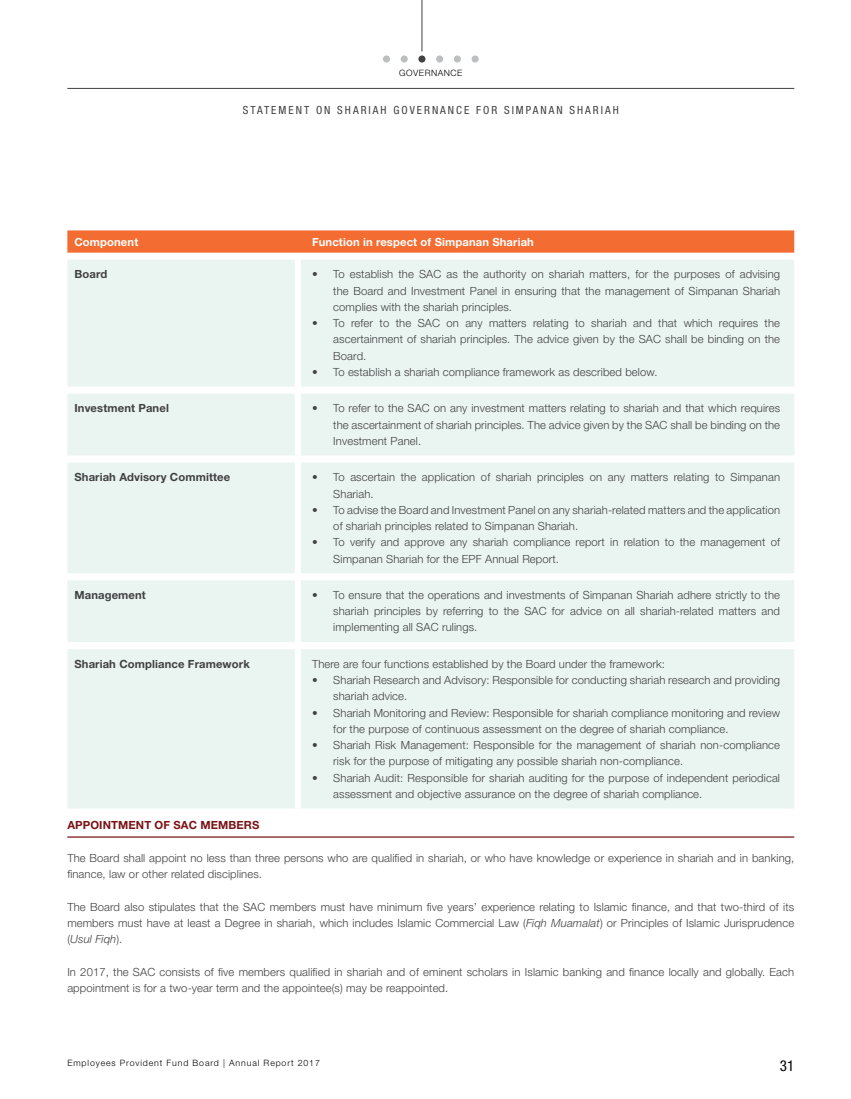
<style>
.page{position:relative;width:851px;height:1099px;background:#fff}
.page>*{position:absolute;margin:0;border:0;box-sizing:border-box;transform-origin:0 0}
.t1{font:condensed 15px "Helvetica Neue LT Std";color:#000}
.t2{font:300 11.25px/16.2px "Helvetica Neue LT Std";letter-spacing:.01em;color:#414042}
.t3{font:700 11.25px "Helvetica Neue LT Std";letter-spacing:.01em;color:#414042}
.t4{font:condensed 11.25px "Helvetica Neue LT Std";letter-spacing:.18em;color:#414042}
.t5{font:700 11.25px "Helvetica Neue LT Std";letter-spacing:.01em;color:#fff}
.t6{font:700 11.25px "Helvetica Neue LT Std";letter-spacing:.01em;color:#7a1315}
.t7{font:300 8.75px "Helvetica Neue LT Std";letter-spacing:.1em;color:#000}
.t8{font:300 8.75px "Helvetica Neue LT Std";letter-spacing:.06em;color:#000}
.s1{font-style:italic}
</style>
<div class="page">
<hr style="left:67px;top:88px;width:727px;height:1px;background:#414042">
<hr style="left:421px;top:0;width:1px;height:51px;background:#414042">
<div style="left:383px;top:55px;width:7px;height:8px;background:#bcbec0;border-radius:50%"></div>
<div style="left:400px;top:55px;width:7px;height:8px;background:#bcbec0;border-radius:50%"></div>
<div style="left:418px;top:55px;width:7px;height:8px;background:#414042;border-radius:50%"></div>
<div style="left:436px;top:55px;width:7px;height:8px;background:#bcbec0;border-radius:50%"></div>
<div style="left:454px;top:55px;width:7px;height:8px;background:#bcbec0;border-radius:50%"></div>
<div style="left:471px;top:55px;width:7px;height:8px;background:#bcbec0;border-radius:50%"></div>
<svg style="left:67px;top:230px;width:727px;height:23px;background:#f37138"></svg>
<div style="left:67px;top:260px;width:727px;height:548px;background:#eaf5f1"></div>
<div style="left:295px;top:260px;width:6px;height:126px;background:#fff"></div>
<div style="left:295px;top:386px;width:6px;height:7px;background:#fff"></div>
<div style="left:295px;top:393px;width:6px;height:62px;background:#fff"></div>
<div style="left:295px;top:455px;width:6px;height:7px;background:#fff"></div>
<div style="left:295px;top:462px;width:6px;height:111px;background:#fff"></div>
<div style="left:295px;top:573px;width:6px;height:7px;background:#fff"></div>
<div style="left:295px;top:580px;width:6px;height:62px;background:#fff"></div>
<div style="left:295px;top:642px;width:6px;height:7px;background:#fff"></div>
<div style="left:295px;top:649px;width:6px;height:159px;background:#fff"></div>
<hr style="left:67px;top:836px;width:727px;height:1px;background:#7a1315">
<p class="t8" style="left:399px;top:67px;width:65px">GOVERNANCE</p>
<p class="t4" style="left:243px;top:104px;width:377px">STATEMENT ON SHARIAH GOVERNANCE FOR SIMPANAN SHARIAH</p>
<p class="t5" style="left:74px;top:234px;width:65px">Component</p>
<p class="t5" style="left:312px;top:234px;width:223px">Function in respect of Simpanan Shariah</p>
<p class="t3" style="left:74px;top:267px;width:34px">Board</p>
<p class="t2" style="left:333px;top:266px;width:448px;text-align:justify;text-indent:-21px">• To establish the SAC as the authority on shariah matters, for the purposes of advising the Board and Investment Panel in ensuring that the management of Simpanan Shariah complies with the shariah principles.</p>
<p class="t2" style="left:333px;top:315px;width:448px;text-align:justify;text-indent:-21px">• To refer to the SAC on any matters relating to shariah and that which requires the ascertainment of shariah principles. The advice given by the SAC shall be binding on the Board.</p>
<p class="t2" style="left:312px;top:363px;width:347px">• To establish a shariah compliance framework as described below.</p>
<p class="t3" style="left:74px;top:401px;width:96px">Investment Panel</p>
<p class="t2" style="left:333px;top:400px;width:448px;text-align:justify;text-indent:-21px">• To refer to the SAC on any investment matters relating to shariah and that which requires the ascertainment of shariah principles. The advice given by the SAC shall be binding on the Investment Panel.</p>
<p class="t3" style="left:74px;top:470px;width:157px">Shariah Advisory Committee</p>
<p class="t2" style="left:333px;top:469px;width:448px;text-indent:-21px">• To ascertain the application of shariah principles on any matters relating to Simpanan<br>Shariah.</p>
<p class="t2" style="left:333px;top:501px;width:448px;text-indent:-21px">• To advise the Board and Investment Panel on any shariah-related matters and the application of shariah principles related to Simpanan Shariah.</p>
<p class="t2" style="left:333px;top:534px;width:448px;text-indent:-21px">• To verify and approve any shariah compliance report in relation to the management of<br>Simpanan Shariah for the EPF Annual Report.</p>
<p class="t3" style="left:74px;top:588px;width:73px">Management</p>
<p class="t2" style="left:333px;top:586px;width:448px;text-align:justify;text-indent:-21px">• To ensure that the operations and investments of Simpanan Shariah adhere strictly to the shariah principles by referring to the SAC for advice on all shariah-related matters and implementing all SAC rulings.</p>
<p class="t3" style="left:74px;top:657px;width:177px">Shariah Compliance Framework</p>
<p class="t2" style="left:312px;top:655px;width:354px">There are four functions established by the Board under the framework:</p>
<p class="t2" style="left:333px;top:671px;width:448px;text-indent:-21px">• Shariah Research and Advisory: Responsible for conducting shariah research and providing shariah advice.</p>
<p class="t2" style="left:333px;top:704px;width:448px;text-indent:-21px">• Shariah Monitoring and Review: Responsible for shariah compliance monitoring and review for the purpose of continuous assessment on the degree of shariah compliance.</p>
<p class="t2" style="left:333px;top:736px;width:448px;text-indent:-21px">• Shariah Risk Management: Responsible for the management of shariah non-compliance risk for the purpose of mitigating any possible shariah non-compliance.</p>
<p class="t2" style="left:333px;top:769px;width:448px;text-indent:-21px">• Shariah Audit: Responsible for shariah auditing for the purpose of independent periodical assessment and objective assurance on the degree of shariah compliance.</p>
<p class="t6" style="left:67px;top:818px;width:193px">APPOINTMENT OF SAC MEMBERS</p>
<p class="t2" style="left:67px;top:849px;width:728px">The Board shall appoint no less than three persons who are qualified in shariah, or who have knowledge or experience in shariah and in banking, finance, law or other related disciplines.</p>
<p class="t2" style="left:67px;top:898px;width:728px;text-align:justify">The Board also stipulates that the SAC members must have minimum five years’ experience relating to Islamic finance, and that two-third of its members must have at least a Degree in shariah, which includes Islamic Commercial Law (<span class="s1">Fiqh Muamalat</span>) or Principles of Islamic Jurisprudence (<span class="s1">Usul Fiqh</span>).</p>
<p class="t2" style="left:67px;top:963px;width:728px">In 2017, the SAC consists of five members qualified in shariah and of eminent scholars in Islamic banking and finance locally and globally. Each appointment is for a two-year term and the appointee(s) may be reappointed.</p>
<p class="t7" style="left:67px;top:1057px;width:254px">Employees Provident Fund Board | Annual Report 2017</p>
<h1 class="t1" style="left:779px;top:1056px;width:16px">31</h1>
</div>
